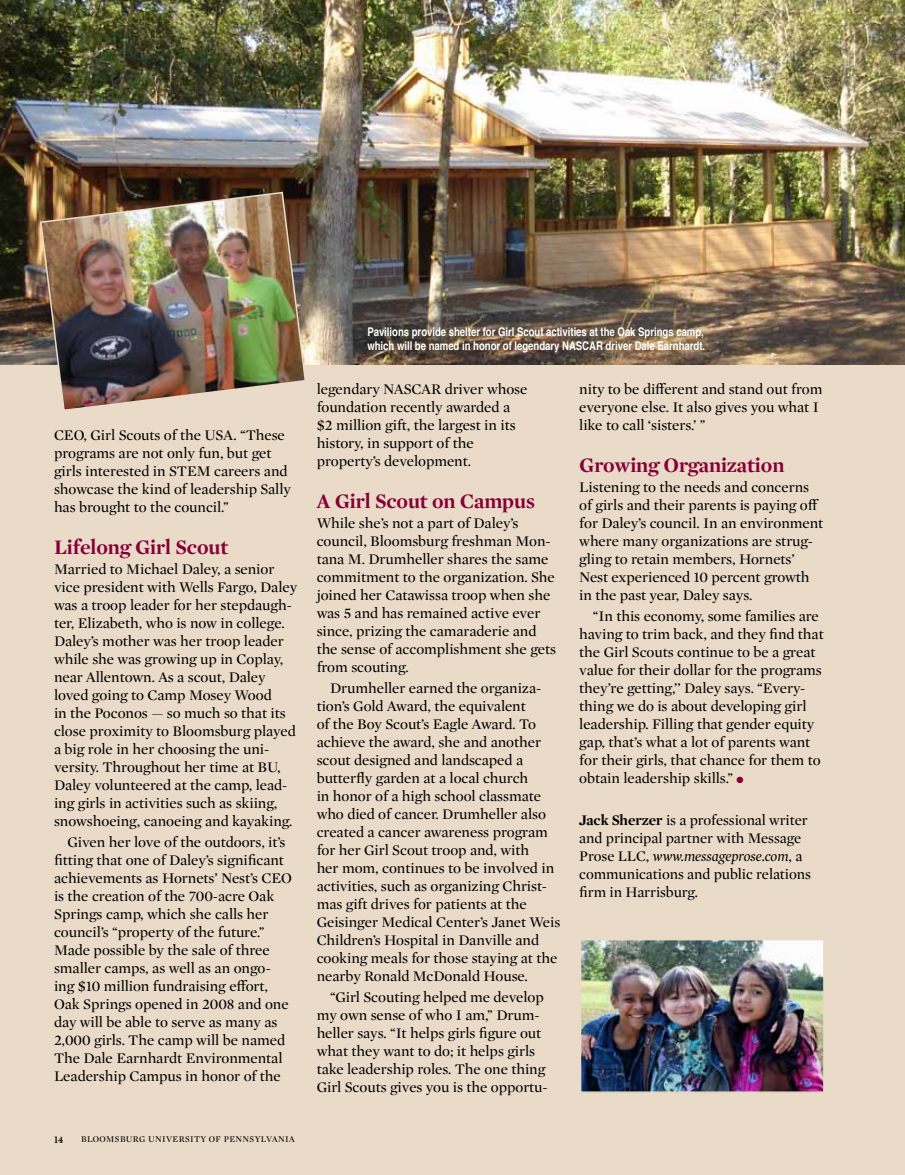
<style>
.page{position:relative;width:905px;height:1175px;background:#fff}
.page>*{position:absolute;margin:0;border:0;box-sizing:border-box;transform-origin:0 0}
.t1{font:700 21px "Mercury Display";letter-spacing:-.005em;color:#860038}
.t2{font:15px/18px "Mercury Display";letter-spacing:-.005em;color:#000}
.t3{font:700 12px/13.5px "Helvetica";letter-spacing:-.005em;color:#fff;scale:.8 1}
.t4{font:600 10.5px "Mercury Display";color:#000}
.t5{font:9px "Mercury Display";letter-spacing:.04em;color:#000}
.s1{color:#860038}
.s2{font-weight:700}
.s3{font-style:italic}
</style>
<div class="page">
<div style="left:0;top:0;width:904px;height:1174px;background:#e9dbc7"></div>
<img style="left:0;top:0;width:904px;height:365px">
<img style="left:583px;top:941px;width:238px;height:148px">
<div style="left:580px;top:938px;width:244px;height:154px;border:2px solid #e9dbc7"></div>
<img style="left:39px;top:191px;width:268px;height:219px">
<p class="t2" style="left:54px;top:426px;width:232px">CEO, Girl Scouts of the USA. “These programs are not only fun, but get girls interested in STE</p>
<p class="t2" style="left:54px;top:462px;width:238px;text-indent:143px">M careers and showcase the kind of leadership Sally has brought to the council.”</p>
<h1 class="t1" style="left:54px;top:531px;width:176px">Lifelong Girl Scout</h1>
<p class="t2" style="left:54px;top:560px;width:245px">Married to Michael Daley, a senior vice president with Wells Fargo, Daley was a troop leader for her stepdaugh&shy;ter, Elizabeth, who is now in college.<br>Daley’s mother was her troop leader while she was growing up in Coplay, near Allentown. As a scout, Daley loved going to Camp Mosey Wood<br>in the Poconos — so much so that its close proximity to Bloomsburg played a big role in her choosing the uni&shy;versity. Throughout her time at BU, Daley volunteered at the camp, lead&shy;ing girls in activities such as skiing, snowshoeing, canoeing and kayaking.</p>
<p class="t2" style="left:54px;top:832px;width:236px;text-indent:13px">Given her love of the outdoors, it’s fitting that one of Daley’s significant achievements as Hornets’ Nest’s CEO is the creation of the 700-acre Oak Springs camp, which she calls her council’s “property of the future.” Made possible by the sale of three smaller camps, as well as an ongo&shy;ing $10 million fundraising effort, Oak Springs opened in 2008 and one day will be able to serve as many as 2,000 girls. The camp will be named The Dale Earnhardt Environmental Leadership Campus in honor of the</p>
<p class="t4" style="left:54px;top:1131px;width:11px">14</p>
<p class="t5" style="left:81px;top:1132px;width:156px">BLOOMSBURG UNIVERSITY OF PENNS</p>
<p class="t5" style="left:255px;top:1132px;width:42px">YLVANIA</p>
<p class="t3" style="left:367px;top:325px;width:424px">Pavilions provide shelter for Girl Scout activities at the Oak Springs camp, which will be named in honor of legendary NASCAR driver Dale Earnhardt.</p>
<p class="t2" style="left:317px;top:380px;width:212px">legendary NASCAR driver whose foundation recently awarded a $2 million gift, the largest in its history, in support of the property’s development.</p>
<h1 class="t1" style="left:316px;top:485px;width:220px">A Girl Scout on Campus</h1>
<p class="t2" style="left:316px;top:514px;width:241px">While she’s not a part of Daley’s council, Bloomsburg freshman Mon&shy;tana M. Drumheller shares the same commitment to the organization. She joined her Catawissa troop when she was 5 and has remained active ever since, prizing the camaraderie and the sense of accomplishment she gets from scouting.</p>
<p class="t2" style="left:316px;top:678px;width:245px;text-indent:13px">Drumheller earned the organiza&shy;tion’s Gold Award, the equivalent<br>of the Boy Scout’s Eagle Award. To achieve the award, she and another scout designed and landscaped a butterfly garden at a local church<br>in honor of a high school classmate who died of cancer. Drumheller also created a cancer awareness program for her Girl Scout troop and, with<br>her mom, continues to be involved in activities, such as organizing Christ&shy;mas gift drives for patients at the Geisinger Medical Center’s Janet Weis Children’s Hospital in Danville and cooking meals for those staying at the nearby Ronald McDonald House.</p>
<p class="t2" style="left:317px;top:987px;width:232px;text-indent:13px">“Girl Scouting helped me develop my own sense of who I am,” Drum&shy;heller says. “It helps girls figure out what they want to do; it helps girls take leadership roles. The one thing Girl Scouts gives you is the opportu-</p>
<p class="t2" style="left:579px;top:380px;width:245px">nity to be different and stand out from everyone else. It also gives you what I like to call ‘sisters.’ ”</p>
<h1 class="t1" style="left:579px;top:449px;width:206px">Growing Organization</h1>
<p class="t2" style="left:579px;top:478px;width:245px">Listening to the needs and concerns of girls and their parents is paying off for Daley’s council. In an environment where many organizations are strug&shy;gling to retain members, Hornets’ Nest experienced 10 percent growth in the past year, Daley says.</p>
<p class="t2" style="left:579px;top:606px;width:246px;text-indent:13px">“In this economy, some families are having to trim back, and they find that the Girl Scouts continue to be a great value for their dollar for the programs they’re getting,’’ Daley says. “Every&shy;thing we do is about developing girl leadership. Filling that gender equity gap, that’s what a lot of parents want for their girls, that chance for them to obtain leadership skills.” <span class="s1">●</span></p>
<p class="t2" style="left:579px;top:810px;width:233px"><span class="s2">Jack Sherzer</span> is a professional writer and principal partner with Message Prose LLC, <span class="s3">www.messageprose.com</span>, a communications and public relations firm in Harrisburg.</p>
</div>
